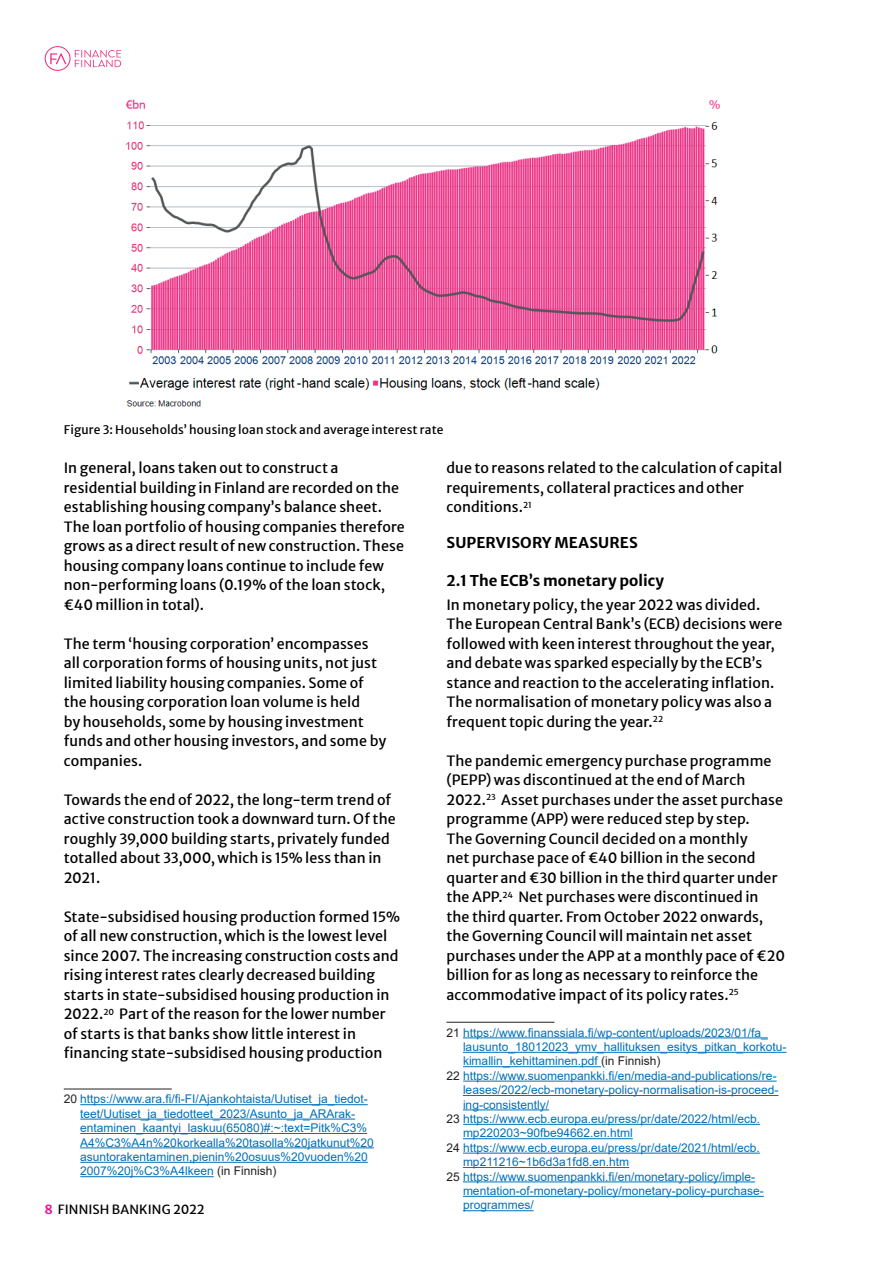
<style>
.page{position:relative;width:893px;height:1263px;background:#fff}
.page>*{position:absolute;margin:0;border:0;box-sizing:border-box;transform-origin:0 0}
.t1{font:700 15px "Merriweather Sans";letter-spacing:.005em;color:#000}
.t2{font:14.25px/19.5px "Merriweather Sans";letter-spacing:.005em;color:#000}
.t3{font:12.75px "Merriweather Sans";letter-spacing:.01em;color:#000}
.t4{font:12px/14.4px "Arial";color:#0070b9}
.t5{font:12px "Merriweather Sans";letter-spacing:.01em;color:#000}
.s1{color:#231f20}
.s2{font-weight:700;color:#ed138f}
</style>
<div class="page">
<svg style="left:45px;top:46px;width:76px;height:25px"></svg>
<hr style="left:64px;top:1089px;width:108px;height:1px;background:#231f20">
<hr style="left:80px;top:1104px;width:288px;height:1px;background:#0070b9">
<hr style="left:80px;top:1119px;width:275px;height:1px;background:#0070b9">
<hr style="left:80px;top:1133px;width:287px;height:1px;background:#0070b9">
<hr style="left:80px;top:1147px;width:294px;height:1px;background:#0070b9">
<hr style="left:80px;top:1162px;width:288px;height:1px;background:#0070b9">
<hr style="left:80px;top:1176px;width:134px;height:1px;background:#0070b9">
<hr style="left:446px;top:1022px;width:108px;height:1px;background:#231f20">
<hr style="left:463px;top:1037px;width:305px;height:1px;background:#0070b9">
<hr style="left:463px;top:1052px;width:323px;height:1px;background:#0070b9">
<hr style="left:463px;top:1066px;width:138px;height:1px;background:#0070b9">
<hr style="left:463px;top:1081px;width:314px;height:1px;background:#0070b9">
<hr style="left:463px;top:1095px;width:315px;height:1px;background:#0070b9">
<hr style="left:463px;top:1109px;width:86px;height:1px;background:#0070b9">
<hr style="left:463px;top:1124px;width:297px;height:1px;background:#0070b9">
<hr style="left:463px;top:1138px;width:170px;height:1px;background:#0070b9">
<hr style="left:463px;top:1153px;width:297px;height:1px;background:#0070b9">
<hr style="left:463px;top:1167px;width:166px;height:1px;background:#0070b9">
<hr style="left:463px;top:1181px;width:292px;height:1px;background:#0070b9">
<hr style="left:463px;top:1196px;width:301px;height:1px;background:#0070b9">
<hr style="left:463px;top:1210px;width:71px;height:1px;background:#0070b9">
<img style="left:125px;top:99px;width:595px;height:308px">
<p class="t5" style="left:64px;top:419px;width:381px">Figure 3: Households’ housing loan stock and average interest rate</p>
<p class="t2" style="left:64px;top:457px;width:343px">In general, loans taken out to construct a residential building in Finland are recorded on the establishing housing company’s balance sheet.<br>The loan portfolio of housing companies therefore grows as a direct result of new construction. These housing company loans continue to include few non-performing loans (0.19% of the loan stock, €40 million in total).</p>
<p class="t2" style="left:64px;top:632px;width:324px">The term ‘housing corporation’ encompasses all corporation forms of housing units, not just limited liability housing companies. Some of the housing corporation loan volume is held<br>by households, some by housing investment funds and other housing investors, and some by companies.</p>
<p class="t2" style="left:64px;top:788px;width:333px">Towards the end of 2022, the long-term trend of active construction took a downward turn. Of the roughly 39,000 building starts, privately funded totalled about 33,000, which is 15% less than in 2021.</p>
<p class="t2" style="left:64px;top:905px;width:338px">State-subsidised housing production formed 15% of all new construction, which is the lowest level since 2007. The increasing construction costs and rising interest rates clearly decreased building starts in state-subsidised housing production in 2022.<sup>20</sup> Part of the reason for the lower number of starts is that banks show little interest in financing state-subsidised housing production</p>
<p class="t4" style="left:80px;top:1092px;width:295px;text-indent:-16px"><span class="s1">20</span> https://www.ara.fi/fi-FI/Ajankohtaista/Uutiset_ja_tiedot&shy;teet/Uutiset_ja_tiedotteet_2023/Asunto_ja_ARArak&shy;entaminen_kaantyi_laskuu(65080)#:~:text=Pitk%C3% A4%C3%A4n%20korkealla%20tasolla%20jatkunut%20 asuntorakentaminen,pienin%20osuus%20vuoden%20<br>2007%20j%C3%A4lkeen <span class="s1">(in Finnish)</span></p>
<p class="t3" style="left:45px;top:1198px;width:162px"><span class="s2">8</span> FINNISH BANKING 2022</p>
<p class="t2" style="left:446px;top:457px;width:337px">due to reasons related to the calculation of capital requirements, collateral practices and other conditions.<sup>21</sup></p>
<p class="t1" style="left:446px;top:529px;width:193px">SUPERVISORY MEASURES</p>
<p class="t1" style="left:446px;top:567px;width:219px">2.1 The ECB’s monetary policy</p>
<p class="t2" style="left:446px;top:593px;width:337px">In monetary policy, the year 2022 was divided.<br>The European Central Bank’s (ECB) decisions were followed with keen interest throughout the year, and debate was sparked especially by the ECB’s stance and reaction to the accelerating inflation.<br>The normalisation of monetary policy was also a frequent topic during the year.<sup>22</sup></p>
<p class="t2" style="left:446px;top:749px;width:340px">The pandemic emergency purchase programme (PEPP) was discontinued at the end of March 2022.<sup>23</sup> Asset purchases under the asset purchase programme (APP) were reduced step by step.<br>The Governing Council decided on a monthly<br>net purchase pace of €40 billion in the second quarter and €30 billion in the third quarter under the APP.<sup>24</sup> Net purchases were discontinued in the third quarter. From October 2022 onwards, the Governing Council will maintain net asset purchases under the APP at a monthly pace of €20 billion for as long as necessary to reinforce the accommodative impact of its policy rates.<sup>25</sup></p>
<p class="t4" style="left:446px;top:1025px;width:323px"><span class="s1">21</span> https://www.finanssiala.fi/wp-content/uploads/2023/01/fa_</p>
<p class="t4" style="left:463px;top:1039px;width:325px">lausunto_18012023_ymv_hallituksen_esitys_pitkan_korkotu-</p>
<p class="t4" style="left:463px;top:1054px;width:199px">kimallin_kehittaminen.pdf <span class="s1">(in Finnish)</span></p>
<p class="t4" style="left:446px;top:1068px;width:332px"><span class="s1">22</span> https://www.suomenpankki.fi/en/media-and-publications/re-</p>
<p class="t4" style="left:463px;top:1083px;width:317px">leases/2022/ecb-monetary-policy-normalisation-is-proceed-</p>
<p class="t4" style="left:463px;top:1097px;width:88px">ing-consistently/</p>
<p class="t4" style="left:446px;top:1111px;width:315px"><span class="s1">23</span> https://www.ecb.europa.eu/press/pr/date/2022/html/ecb.</p>
<p class="t4" style="left:463px;top:1126px;width:171px">mp220203~90fbe94662.en.html</p>
<p class="t4" style="left:446px;top:1140px;width:315px"><span class="s1">24</span> https://www.ecb.europa.eu/press/pr/date/2021/html/ecb.</p>
<p class="t4" style="left:463px;top:1155px;width:168px">mp211216~1b6d3a1fd8.en.htm</p>
<p class="t4" style="left:446px;top:1169px;width:310px"><span class="s1">25</span> https://www.suomenpankki.fi/en/monetary-policy/imple-</p>
<p class="t4" style="left:463px;top:1183px;width:302px">mentation-of-monetary-policy/monetary-policy-purchase-</p>
<p class="t4" style="left:463px;top:1198px;width:72px">programmes/</p>
</div>
